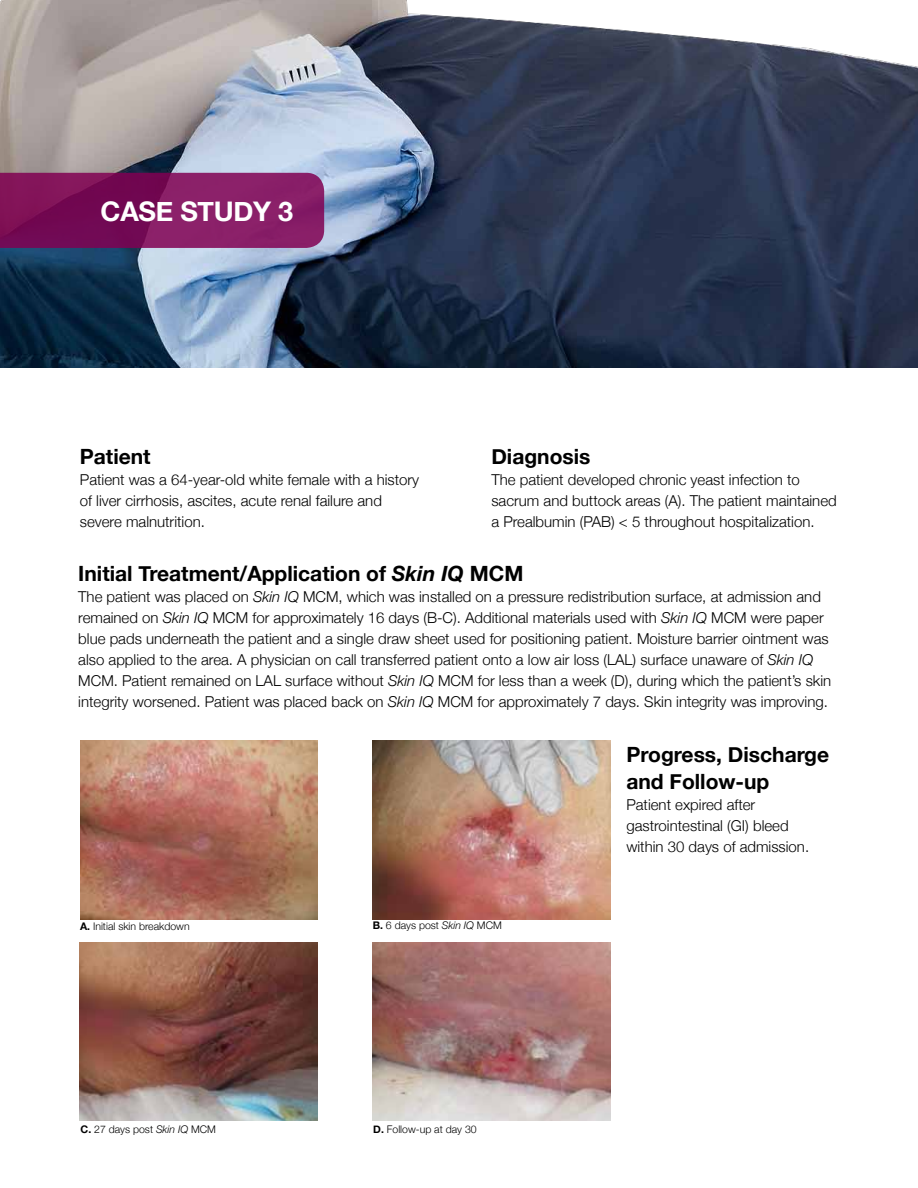
<style>
.page{position:relative;width:918px;height:1188px;background:#fff}
.page>*{position:absolute;margin:0;border:0;box-sizing:border-box;transform-origin:0 0}
.t1{font:700 27px "Helvetica Neue";letter-spacing:-.01em;color:#fff}
.t2{font:700 21px/27px "Helvetica Neue";color:#000}
.t3{font:300 15px/21px "Helvetica Neue";color:#000}
.t4{font:300 10.5px "Helvetica Neue";color:#000}
.s1{font-style:italic}
.s2{font-weight:700}
</style>
<div class="page">
<img style="left:80px;top:741px;width:238px;height:178px">
<img style="left:373px;top:741px;width:237px;height:178px">
<img style="left:0;top:0;width:918px;height:367px">
<img style="left:80px;top:942px;width:238px;height:178px">
<img style="left:373px;top:942px;width:237px;height:178px">
<svg style="left:0;top:173px;width:324px;height:75px;background:#80165f"></svg>
<h1 class="t1" style="left:101px;top:186px;width:194px">CASE STUDY 3</h1>
<h2 class="t2" style="left:491px;top:442px;width:101px">Diagnosis</h2>
<p class="t3" style="left:491px;top:468px;width:347px">The patient developed chronic yeast infection to sacrum and buttock areas (A). The patient maintained a Prealbumin (PAB) &lt; 5 throughout hospitalization.</p>
<h2 class="t2" style="left:78px;top:559px;width:447px">Initial Treatment/Application of <span class="s1">Skin IQ</span> MCM</h2>
<p class="t3" style="left:78px;top:585px;width:754px">The patient was placed on <span class="s1">Skin IQ</span> MCM, which was installed on a pressure redistribution surface, at admission and remained on <span class="s1">Skin IQ</span> MCM for approximately 16 days (B-C). Additional materials used with <span class="s1">Skin IQ</span> MCM were paper blue pads underneath the patient and a single draw sheet used for positioning patient. Moisture barrier ointment was also applied to the area. A physician on call transferred patient onto a low air loss (LAL) surface unaware of <span class="s1">Skin IQ </span>MCM. Patient remained on LAL surface without <span class="s1">Skin IQ</span> MCM for less than a week (D), during which the patient’s skin integrity worsened. Patient was placed back on <span class="s1">Skin IQ</span> MCM for approximately 7 days. Skin integrity was improving.</p>
<h2 class="t2" style="left:626px;top:740px;width:204px">Progress, Discharge and Follow-up</h2>
<p class="t3" style="left:626px;top:793px;width:184px">Patient expired after gastrointestinal (GI) bleed within 30 days of admission.</p>
<h2 class="t2" style="left:80px;top:442px;width:72px">Patient</h2>
<p class="t3" style="left:80px;top:468px;width:341px">Patient was a 64-year-old white female with a history of liver cirrhosis, ascites, acute renal failure and severe malnutrition.</p>
<p class="t4" style="left:80px;top:918px;width:111px"><span class="s2">A.</span> Initial skin breakdown</p>
<p class="t4" style="left:373px;top:917px;width:131px"><span class="s2">B.</span> 6 days post <span class="s1">Skin IQ</span> MCM</p>
<p class="t4" style="left:81px;top:1121px;width:137px"><span class="s2">C.</span> 27 days post <span class="s1">Skin IQ</span> MCM</p>
<p class="t4" style="left:373px;top:1121px;width:105px"><span class="s2">D.</span> Follow-up at day 30</p>
</div>
